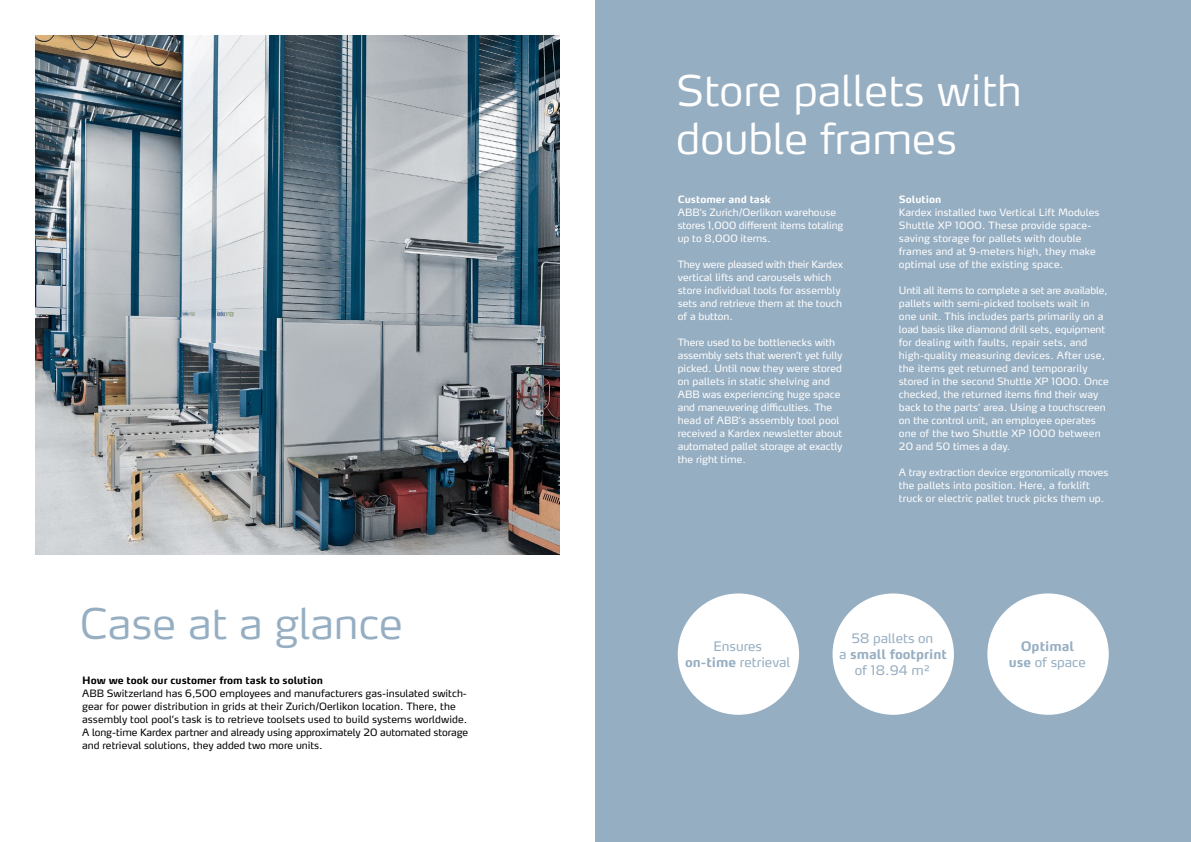
<style>
.page{position:relative;width:1191px;height:842px;background:#fff}
.page>*{position:absolute;margin:0;border:0;box-sizing:border-box;transform-origin:0 0}
.t1{font:300 42px/48px "Max OT";color:#fff}
.t2{font:300 42px "Max OT";color:#96aec2}
.t3{font:13px/16px "Max OT";color:#96aec2;text-align:center}
.t4{font:700 13px/16px "Max OT";color:#96aec2;text-align:center}
.t5{font:10px/13px "Max OT";color:#fff}
.t6{font:10px/13px "Max OT";color:#000}
.t7{font:700 10px "Max OT";color:#000}
.t8{font:700 10px "Max OT";color:#fff}
.s1{font-weight:700}
.s2{font-weight:400}
</style>
<div class="page">
<div style="left:595px;top:0;width:596px;height:842px;background:#96aec2"></div>
<img style="left:36px;top:36px;width:524px;height:518px">
<div style="left:677px;top:593px;width:122px;height:122px;background:#fff;border-radius:50%"></div>
<div style="left:832px;top:593px;width:122px;height:122px;background:#fff;border-radius:50%"></div>
<div style="left:987px;top:593px;width:121px;height:122px;background:#fff;border-radius:50%"></div>
<h1 class="t2" style="left:80px;top:597px;width:324px">Case at a glance</h1>
<p class="t7" style="left:82px;top:674px;width:242px">How we took our customer from task to solution</p>
<p class="t6" style="left:82px;top:687px;width:387px">ABB Switzerland has 6,500 employees and manufacturers gas-insulated switch&shy;gear for power distribution in grids at their Zurich/Oerlikon location. There, the assembly tool pool’s task is to retrieve toolsets used to build systems worldwide.<br>A long-time Kardex partner and already using approximately 20 automated storage and retrieval solutions, they added two more units.</p>
<h1 class="t1" style="left:676px;top:66px;width:347px">Store pallets with double frames</h1>
<p class="t8" style="left:678px;top:193px;width:95px">Customer and task</p>
<p class="t5" style="left:678px;top:206px;width:167px">ABB’s Zurich/Oerlikon warehouse stores 1,000 different items totaling up to 8,000 items.</p>
<p class="t5" style="left:678px;top:258px;width:167px">They were pleased with their Kardex vertical lifts and carousels which store individual tools for assembly sets and retrieve them at the touch of a button.</p>
<p class="t5" style="left:678px;top:336px;width:166px">There used to be bottlenecks with assembly sets that weren’t yet fully picked. Until now they were stored on pallets in static shelving and<br>ABB was experiencing huge space and maneuvering difficulties. The head of ABB’s assembly tool pool received a Kardex newsletter about automated pallet storage at exactly the right time.</p>
<p class="t8" style="left:899px;top:193px;width:44px">Solution</p>
<p class="t5" style="left:899px;top:206px;width:202px">Kardex installed two Vertical Lift Modules Shuttle XP 1000. These provide space&shy;saving storage for pallets with double frames and at 9-meters high, they make optimal use of the existing space.</p>
<p class="t5" style="left:899px;top:284px;width:211px">Until all items to complete a set are available, pallets with semi-picked toolsets wait in one unit. This includes parts primarily on a load basis like diamond drill sets, equipment for dealing with faults, repair sets, and high-quality measuring devices. After use, the items get returned and temporarily stored in the second Shuttle XP 1000. Once checked, the returned items find their way back to the parts’ area. Using a touchscreen on the control unit, an employee operates one of the two Shuttle XP 1000 between 20 and 50 times a day.</p>
<p class="t5" style="left:899px;top:466px;width:211px">A tray extraction device ergonomically moves the pallets into position. Here, a forklift truck or electric pallet truck picks them up.</p>
<h2 class="t3" style="left:685px;top:638px;width:107px">Ensures<br><span class="s1">on-time</span> retrieval</h2>
<h2 class="t3" style="left:839px;top:630px;width:109px">58 pallets on<br>a <span class="s1">small footprint </span>of 18.94 m²</h2>
<h2 class="t4" style="left:1008px;top:638px;width:79px">Optimal use <span class="s2">of space</span></h2>
</div>
